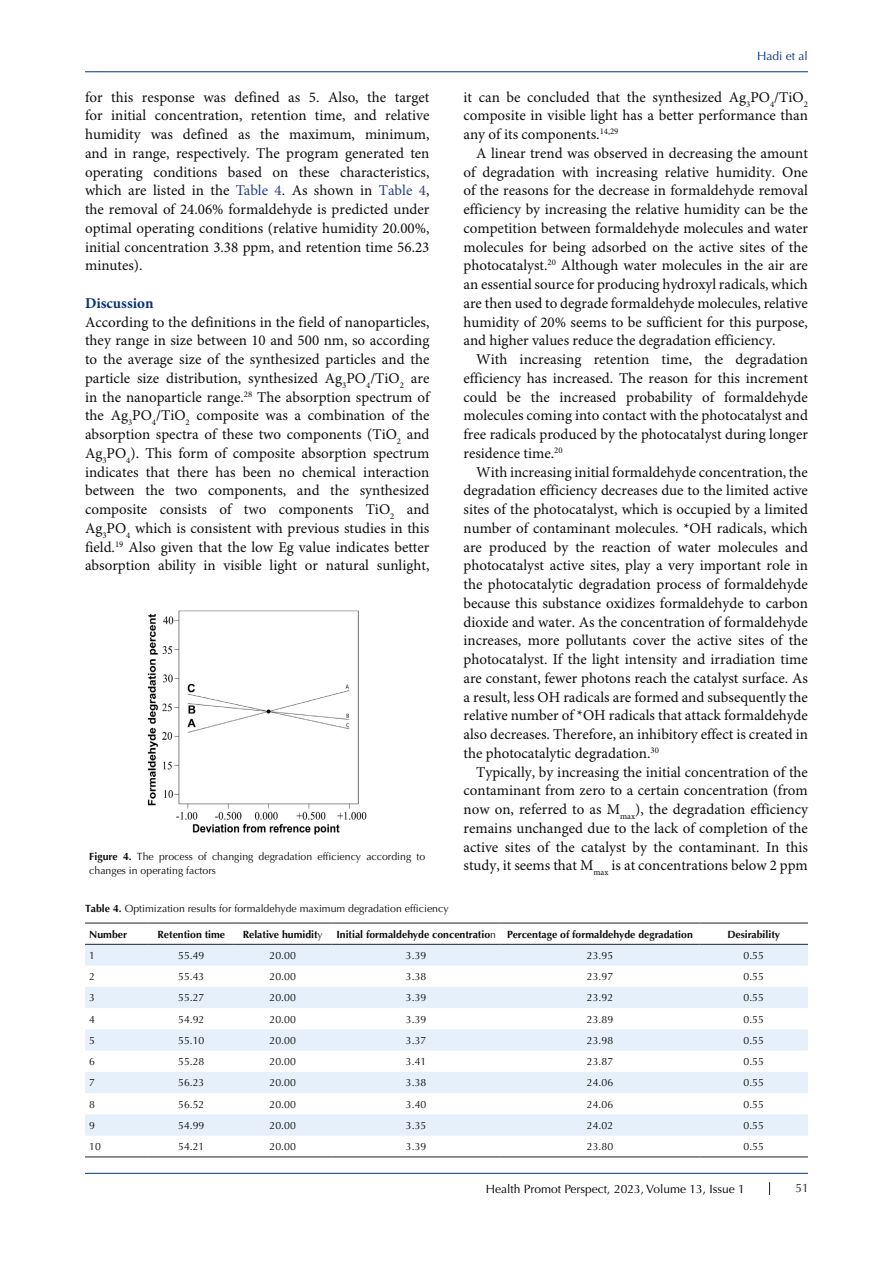
<style>
.page{position:relative;width:893px;height:1263px;background:#fff}
.page>*{position:absolute;margin:0;border:0;box-sizing:border-box;transform-origin:0 0}
.t1{font:15px/18.8px "Minion Pro";color:#0d0d0d;text-align:justify}
.heading_1{font:700 15px "Minion Pro";color:#053278}
.t2{font:12px "Optima LT Std";color:#000}
.t3{font:12px "Optima LT Std";color:#053278}
.t4{font:12px "Optima LT Std";color:#231f20}
.t5{font:10.5px/13.5px "Optima LT Std";color:#0d0d0d}
.t6{font:700 10.5px "Optima LT Std";color:#0d0d0d}
.s1{color:#253f8e}
.s2{font-weight:700}
.s3{font-weight:400;color:#231f20}
.s4{color:#150000}
</style>
<div class="page">
<hr style="left:85px;top:71px;width:723px;height:1px;background:#053278">
<hr style="left:85px;top:1173px;width:723px;height:1px;background:#053278">
<svg style="left:769px;top:1182px;width:1px;height:13px"></svg>
<svg style="left:85px;top:945px;width:723px;height:191px;fill:#e6f0fa"></svg>
<hr style="left:85px;top:923px;width:64px;height:1px;background:#231f20">
<hr style="left:149px;top:923px;width:85px;height:1px;background:#231f20">
<hr style="left:234px;top:923px;width:98px;height:1px;background:#231f20">
<hr style="left:332px;top:923px;width:169px;height:1px;background:#231f20">
<hr style="left:501px;top:923px;width:198px;height:1px;background:#231f20">
<hr style="left:699px;top:923px;width:109px;height:1px;background:#231f20">
<hr style="left:85px;top:944px;width:64px;height:1px;background:#231f20">
<hr style="left:149px;top:944px;width:85px;height:1px;background:#231f20">
<hr style="left:234px;top:944px;width:98px;height:1px;background:#231f20">
<hr style="left:332px;top:944px;width:169px;height:1px;background:#231f20">
<hr style="left:501px;top:944px;width:198px;height:1px;background:#231f20">
<hr style="left:699px;top:944px;width:109px;height:1px;background:#231f20">
<hr style="left:85px;top:1156px;width:64px;height:1px;background:#231f20">
<hr style="left:149px;top:1156px;width:85px;height:1px;background:#231f20">
<hr style="left:234px;top:1156px;width:98px;height:1px;background:#231f20">
<hr style="left:332px;top:1156px;width:169px;height:1px;background:#231f20">
<hr style="left:501px;top:1156px;width:198px;height:1px;background:#231f20">
<hr style="left:699px;top:1156px;width:109px;height:1px;background:#231f20">
<img style="left:147px;top:610px;width:220px;height:225px">
<p class="t3" style="left:757px;top:49px;width:52px">Hadi et al</p>
<p class="t1" style="left:85px;top:88px;width:346px">for this response was defined as 5. Also, the target for initial concentration, retention time, and relative humidity was defined as the maximum, minimum, and in range, respectively. The program generated ten operating conditions based on these characteristics, which are listed in the <span class="s1">Table 4</span>. As shown in <span class="s1">Table 4</span>, the removal of 24.06% formaldehyde is predicted under optimal operating conditions (relative humidity 20.00%, initial concentration 3.38 ppm, and retention time 56.23 minutes).</p>
<p class="heading_1" style="left:85px;top:293px;width:70px">Discussion</p>
<p class="t1" style="left:85px;top:313px;width:346px">According to the definitions in the field of nanoparticles, they range in size between 10 and 500 nm, so according to the average size of the synthesized particles and the particle size distribution, synthesized Ag<sub>3</sub>PO<sub>4</sub>/TiO<sub>2</sub> are in the nanoparticle range.<sup>28</sup> The absorption spectrum of the Ag<sub>3</sub>PO<sub>4</sub>/TiO<sub>2</sub> composite was a combination of the absorption spectra of these two components (TiO<sub>2</sub> and Ag<sub>3</sub>PO<sub>4</sub>). This form of composite absorption spectrum indicates that there has been no chemical interaction between the two components, and the synthesized composite consists of two components TiO<sub>2</sub> and Ag<sub>3</sub>PO<sub>4</sub> which is consistent with previous studies in this field.<sup>19</sup> Also given that the low Eg value indicates better absorption ability in visible light or natural sunlight,</p>
<p class="t1" style="left:463px;top:88px;width:346px">it can be concluded that the synthesized Ag<sub>3</sub>PO<sub>4</sub>/TiO<sub>2 </sub>composite in visible light has a better performance than any of its components.<sup>14,29</sup></p>
<p class="t1" style="left:463px;top:144px;width:346px;text-indent:13px">A linear trend was observed in decreasing the amount of degradation with increasing relative humidity. One of the reasons for the decrease in formaldehyde removal efficiency by increasing the relative humidity can be the competition between formaldehyde molecules and water molecules for being adsorbed on the active sites of the photocatalyst.<sup>20</sup> Although water molecules in the air are an essential source for producing hydroxyl radicals, which are then used to degrade formaldehyde molecules, relative humidity of 20% seems to be sufficient for this purpose, and higher values reduce the degradation efficiency.</p>
<p class="t1" style="left:463px;top:351px;width:346px;text-indent:13px">With increasing retention time, the degradation efficiency has increased. The reason for this increment could be the increased probability of formaldehyde molecules coming into contact with the photocatalyst and free radicals produced by the photocatalyst during longer residence time.<sup>20</sup></p>
<p class="t1" style="left:463px;top:463px;width:346px;text-indent:13px">With increasing initial formaldehyde concentration, the degradation efficiency decreases due to the limited active sites of the photocatalyst, which is occupied by a limited number of contaminant molecules. *OH radicals, which are produced by the reaction of water molecules and photocatalyst active sites, play a very important role in the photocatalytic degradation process of formaldehyde because this substance oxidizes formaldehyde to carbon dioxide and water. As the concentration of formaldehyde increases, more pollutants cover the active sites of the photocatalyst. If the light intensity and irradiation time are constant, fewer photons reach the catalyst surface. As a result, less OH radicals are formed and subsequently the relative number of *OH radicals that attack formaldehyde also decreases. Therefore, an inhibitory effect is created in the photocatalytic degradation.<sup>30</sup></p>
<p class="t1" style="left:463px;top:763px;width:346px;text-indent:13px">Typically, by increasing the initial concentration of the contaminant from zero to a certain concentration (from now on, referred to as M<sub>max</sub>), the degradation efficiency remains unchanged due to the lack of completion of the active sites of the catalyst by the contaminant. In this study, it seems that M<sub>max</sub> is at concentrations below 2 ppm</p>
<p class="t5" style="left:89px;top:850px;width:337px"><span class="s2">Figure 4.</span> The process of changing degradation efficiency according to changes in operating factors</p>
<p class="t5" style="left:85px;top:902px;width:365px"><span class="s2">Table 4.</span> Optimization results for formaldehyde maximum degradation efficiency</p>
<p class="t6" style="left:89px;top:928px;width:39px">Number</p>
<p class="t6" style="left:158px;top:928px;width:69px">Retention time</p>
<p class="t6" style="left:243px;top:928px;width:82px">Relative humidit<span class="s3">y</span></p>
<p class="t6" style="left:336px;top:928px;width:161px">Initial formaldehyde concentratio<span class="s3">n</span></p>
<p class="t6" style="left:507px;top:928px;width:187px">Percentage of formaldehyde degradation</p>
<p class="t6" style="left:727px;top:928px;width:54px">Desirability</p>
<p class="t5" style="left:89px;top:949px;width:7px">1</p>
<p class="t5" style="left:178px;top:949px;width:28px">55.49</p>
<p class="t5" style="left:270px;top:949px;width:28px">20.00</p>
<p class="t5" style="left:406px;top:949px;width:22px">3.39</p>
<p class="t5" style="left:587px;top:949px;width:28px">23.95</p>
<p class="t5" style="left:743px;top:949px;width:22px">0.55</p>
<p class="t5" style="left:89px;top:970px;width:7px">2</p>
<p class="t5" style="left:178px;top:970px;width:28px">55.43</p>
<p class="t5" style="left:270px;top:970px;width:28px">20.00</p>
<p class="t5" style="left:406px;top:970px;width:22px">3.38</p>
<p class="t5" style="left:587px;top:970px;width:28px">23.97</p>
<p class="t5" style="left:743px;top:970px;width:22px">0.55</p>
<p class="t5" style="left:89px;top:991px;width:7px">3</p>
<p class="t5" style="left:178px;top:991px;width:28px">55.27</p>
<p class="t5" style="left:270px;top:991px;width:28px">20.00</p>
<p class="t5" style="left:406px;top:991px;width:22px">3.39</p>
<p class="t5" style="left:587px;top:991px;width:28px">23.92</p>
<p class="t5" style="left:743px;top:991px;width:22px">0.55</p>
<p class="t5" style="left:89px;top:1012px;width:7px">4</p>
<p class="t5" style="left:178px;top:1012px;width:28px">54.92</p>
<p class="t5" style="left:270px;top:1012px;width:28px">20.00</p>
<p class="t5" style="left:406px;top:1012px;width:22px">3.39</p>
<p class="t5" style="left:587px;top:1012px;width:28px">23.89</p>
<p class="t5" style="left:743px;top:1012px;width:22px">0.55</p>
<p class="t5" style="left:89px;top:1034px;width:7px">5</p>
<p class="t5" style="left:178px;top:1034px;width:28px">55.10</p>
<p class="t5" style="left:270px;top:1034px;width:28px">20.00</p>
<p class="t5" style="left:406px;top:1034px;width:22px">3.37</p>
<p class="t5" style="left:587px;top:1034px;width:28px">23.98</p>
<p class="t5" style="left:743px;top:1034px;width:22px">0.55</p>
<p class="t5" style="left:89px;top:1055px;width:7px">6</p>
<p class="t5" style="left:178px;top:1055px;width:28px">55.28</p>
<p class="t5" style="left:270px;top:1055px;width:28px">20.00</p>
<p class="t5" style="left:406px;top:1055px;width:22px">3.41</p>
<p class="t5" style="left:587px;top:1055px;width:28px">23.87</p>
<p class="t5" style="left:743px;top:1055px;width:22px">0.55</p>
<p class="t5" style="left:89px;top:1076px;width:7px">7</p>
<p class="t5" style="left:178px;top:1076px;width:28px">56.23</p>
<p class="t5" style="left:270px;top:1076px;width:28px">20.00</p>
<p class="t5" style="left:406px;top:1076px;width:22px">3.38</p>
<p class="t5" style="left:587px;top:1076px;width:28px">24.06</p>
<p class="t5" style="left:743px;top:1076px;width:22px">0.55</p>
<p class="t5" style="left:89px;top:1097px;width:7px">8</p>
<p class="t5" style="left:178px;top:1097px;width:28px">56.52</p>
<p class="t5" style="left:270px;top:1097px;width:28px">20.00</p>
<p class="t5" style="left:406px;top:1097px;width:22px">3.40</p>
<p class="t5" style="left:587px;top:1097px;width:28px">24.06</p>
<p class="t5" style="left:743px;top:1097px;width:22px">0.55</p>
<p class="t5" style="left:89px;top:1119px;width:7px">9</p>
<p class="t5" style="left:178px;top:1119px;width:28px">54.99</p>
<p class="t5" style="left:270px;top:1119px;width:28px">20.00</p>
<p class="t5" style="left:406px;top:1119px;width:22px">3.35</p>
<p class="t5" style="left:587px;top:1119px;width:28px">24.02</p>
<p class="t5" style="left:743px;top:1119px;width:22px">0.55</p>
<p class="t5" style="left:89px;top:1140px;width:13px">10</p>
<p class="t5" style="left:178px;top:1140px;width:28px">54.21</p>
<p class="t5" style="left:270px;top:1140px;width:28px">20.00</p>
<p class="t5" style="left:406px;top:1140px;width:22px">3.39</p>
<p class="t5" style="left:587px;top:1140px;width:28px">23.80</p>
<p class="t5" style="left:743px;top:1140px;width:22px">0.55</p>
<p class="t2" style="left:486px;top:1181px;width:261px">Health Promot Perspect<span class="s4">,</span> 2023, Volume 13, Issue 1</p>
<p class="t4" style="left:795px;top:1181px;width:15px">51</p>
</div>
